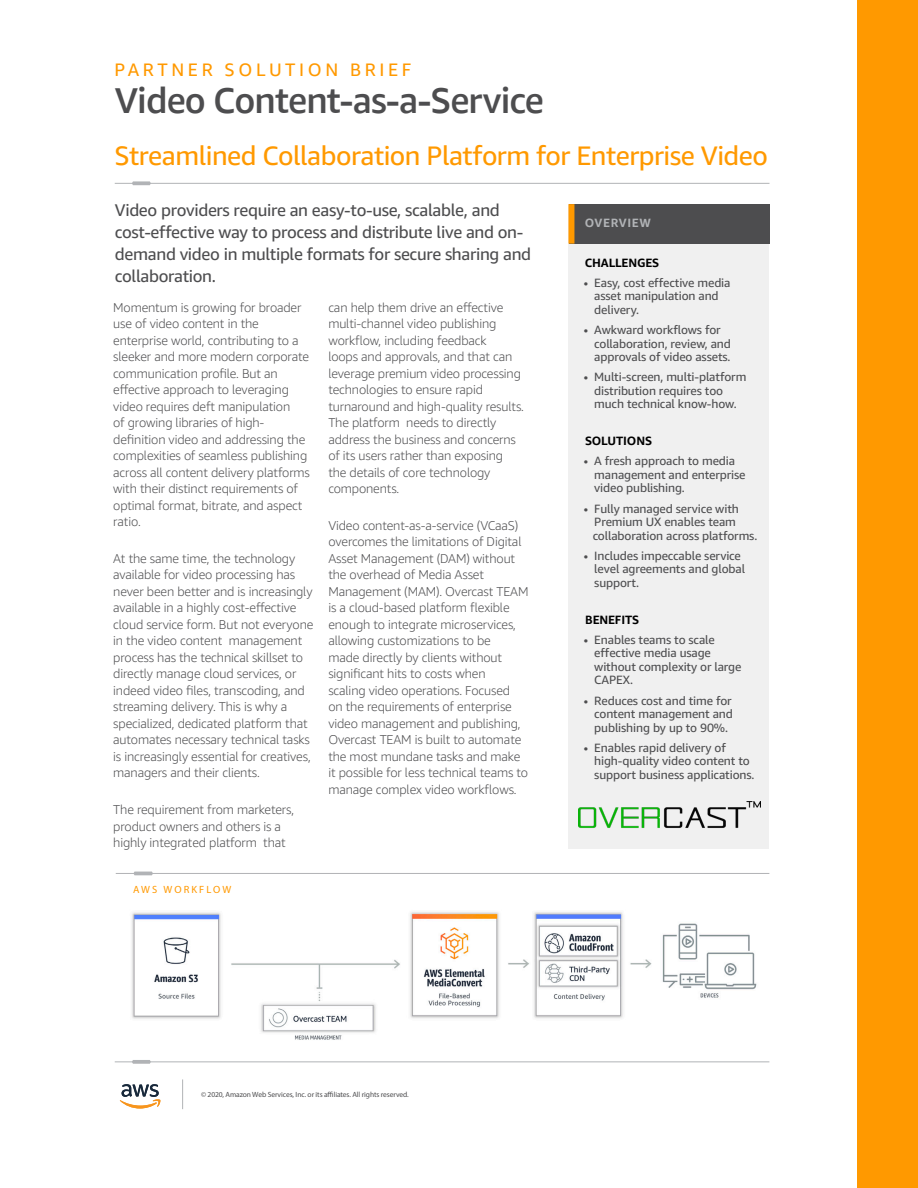
<style>
.page{position:relative;width:918px;height:1188px;background:#fff}
.page>*{position:absolute;margin:0;border:0;box-sizing:border-box;transform-origin:0 0}
.t1{font:500 36px "Amazon Ember";letter-spacing:-.025em;color:#4d4d4f}
.HEAD_01{font:26.7px "Amazon Ember";letter-spacing:-.02em;color:#f90}
.Solution_Brief_ID{font:18px "Amazon Ember";letter-spacing:.2em;color:#f90}
.INTRO_PARA{font:16.8px/21.8px "Amazon Ember";letter-spacing:-.02em;color:#4d4d4f}
.Paragraph_Style_1{font:300 12.75px/16.5px "Amazon Ember";letter-spacing:-.01em;color:#4d4d4f}
.t2{font:12px/13.5px "Amazon Ember";letter-spacing:-.01em;color:#4d4d4f}
.t3{font:700 12px "Amazon Ember";letter-spacing:-.01em;color:#000}
.t4{font:700 12px "Amazon Ember";letter-spacing:.05em;color:#b1b3b6}
.t5{font:10.5px "Myriad Pro";letter-spacing:.2em;color:#f90}
.t6{font:7.5px "Myriad Pro";letter-spacing:-.01em;color:#4d4d4f}
</style>
<div class="page">
<div style="left:857px;top:0;width:61px;height:1188px;background:#f90"></div>
<hr style="left:115px;top:1061px;width:654px;height:1px;background:#b1b3b6">
<svg style="left:132px;top:1060px;width:19px;height:4px"></svg>
<hr style="left:182px;top:1079px;width:1px;height:30px;background:#b1b3b6">
<svg style="left:120px;top:1084px;width:41px;height:25px"></svg>
<div style="left:568px;top:204px;width:201px;height:645px;background:#f0f0f0"></div>
<div style="left:569px;top:204px;width:200px;height:40px;background:#4d4d4f"></div>
<div style="left:568px;top:204px;width:6px;height:40px;background:#f90"></div>
<hr style="left:115px;top:183px;width:655px;height:1px;background:#b1b3b6">
<svg style="left:132px;top:181px;width:19px;height:4px"></svg>
<img style="left:578px;top:801px;width:183px;height:27px">
<hr style="left:116px;top:873px;width:653px;height:1px;background:#b1b3b6">
<svg style="left:133px;top:872px;width:20px;height:3px"></svg>
<img style="left:131px;top:912px;width:626px;height:128px">
<p class="Solution_Brief_ID" style="left:114px;top:58px;width:298px">PARTNER SOLUTION BRIEF</p>
<p class="t1" style="left:115px;top:78px;width:431px">Video Content-as-a-Service</p>
<p class="HEAD_01" style="left:114px;top:139px;width:655px">Streamlined Collaboration Platform for Enterprise Video</p>
<p class="INTRO_PARA" style="left:115px;top:200px;width:418px">Video providers require an easy-to-use, scalable, and cost-effective way to process and distribute live and on&shy;demand video in multiple formats for secure sharing and collaboration.</p>
<p class="Paragraph_Style_1" style="left:113px;top:299px;width:198px">Momentum is growing for broader use of video content in the enterprise world, contributing to a sleeker and more modern corporate communication profile. But an effective approach to leveraging video requires deft manipulation<br>of growing libraries of high&shy;definition video and addressing the complexities of seamless publishing across all content delivery platforms with their distinct requirements of optimal format, bitrate, and aspect ratio.</p>
<p class="Paragraph_Style_1" style="left:113px;top:550px;width:202px">At the same time, the technology available for video processing has never been better and is increasingly available in a highly cost-effective cloud service form. But not everyone in the video content management process has the technical skillset to directly manage cloud services, or indeed video files, transcoding, and streaming delivery. This is why a specialized, dedicated platform that automates necessary technical tasks is increasingly essential for creatives, managers and their clients.</p>
<p class="Paragraph_Style_1" style="left:113px;top:801px;width:182px">The requirement from marketers, product owners and others is a highly integrated platform that</p>
<p class="t5" style="left:133px;top:883px;width:100px">AWS WORKFLOW</p>
<p class="Paragraph_Style_1" style="left:328px;top:299px;width:197px">can help them drive an effective multi-channel video publishing workflow, including feedback<br>loops and approvals, and that can leverage premium video processing technologies to ensure rapid turnaround and high-quality results.<br>The platform needs to directly address the business and concerns of its users rather than exposing the details of core technology components.</p>
<p class="Paragraph_Style_1" style="left:328px;top:517px;width:202px">Video content-as-a-service (VCaaS) overcomes the limitations of Digital Asset Management (DAM) without the overhead of Media Asset Management (MAM). Overcast TEAM is a cloud-based platform flexible enough to integrate microservices, allowing customizations to be<br>made directly by clients without significant hits to costs when<br>scaling video operations. Focused<br>on the requirements of enterprise video management and publishing, Overcast TEAM is built to automate the most mundane tasks and make it possible for less technical teams to manage complex video workflows.</p>
<p class="t4" style="left:585px;top:215px;width:68px">OVERVIEW</p>
<p class="t3" style="left:585px;top:255px;width:76px">CHALLENGES</p>
<p class="t2" style="left:594px;top:276px;width:138px;text-indent:-11px">• Easy, cost effective media asset manipulation and delivery.</p>
<p class="t2" style="left:594px;top:323px;width:138px;text-indent:-11px">• Awkward workflows for collaboration, review, and approvals of video assets.</p>
<p class="t2" style="left:594px;top:370px;width:154px;text-indent:-11px">• Multi-screen, multi-platform distribution requires too much technical know-how.</p>
<p class="t3" style="left:585px;top:433px;width:69px">SOLUTIONS</p>
<p class="t2" style="left:594px;top:454px;width:153px;text-indent:-11px">• A fresh approach to media management and enterprise video publishing.</p>
<p class="t2" style="left:593px;top:502px;width:166px;text-indent:-9px">• Fully managed service with<br>Premium UX enables team collaboration across platforms.</p>
<p class="t2" style="left:594px;top:549px;width:152px;text-indent:-11px">• Includes impeccable service level agreements and global support.</p>
<p class="t3" style="left:585px;top:612px;width:55px">BENEFITS</p>
<p class="t2" style="left:594px;top:633px;width:149px;text-indent:-11px">• Enables teams to scale effective media usage without complexity or large<br>CAPEX.</p>
<p class="t2" style="left:594px;top:694px;width:140px;text-align:justify;text-indent:-11px">• Reduces cost and time for content management and publishing by up to 90%.</p>
<p class="t2" style="left:594px;top:741px;width:162px;text-indent:-11px">• Enables rapid delivery of high-quality video content to support business applications.</p>
<p class="t6" style="left:201px;top:1090px;width:209px">© 2020, Amazon Web Services, Inc. or its affiliates. All rights reserved.</p>
</div>
